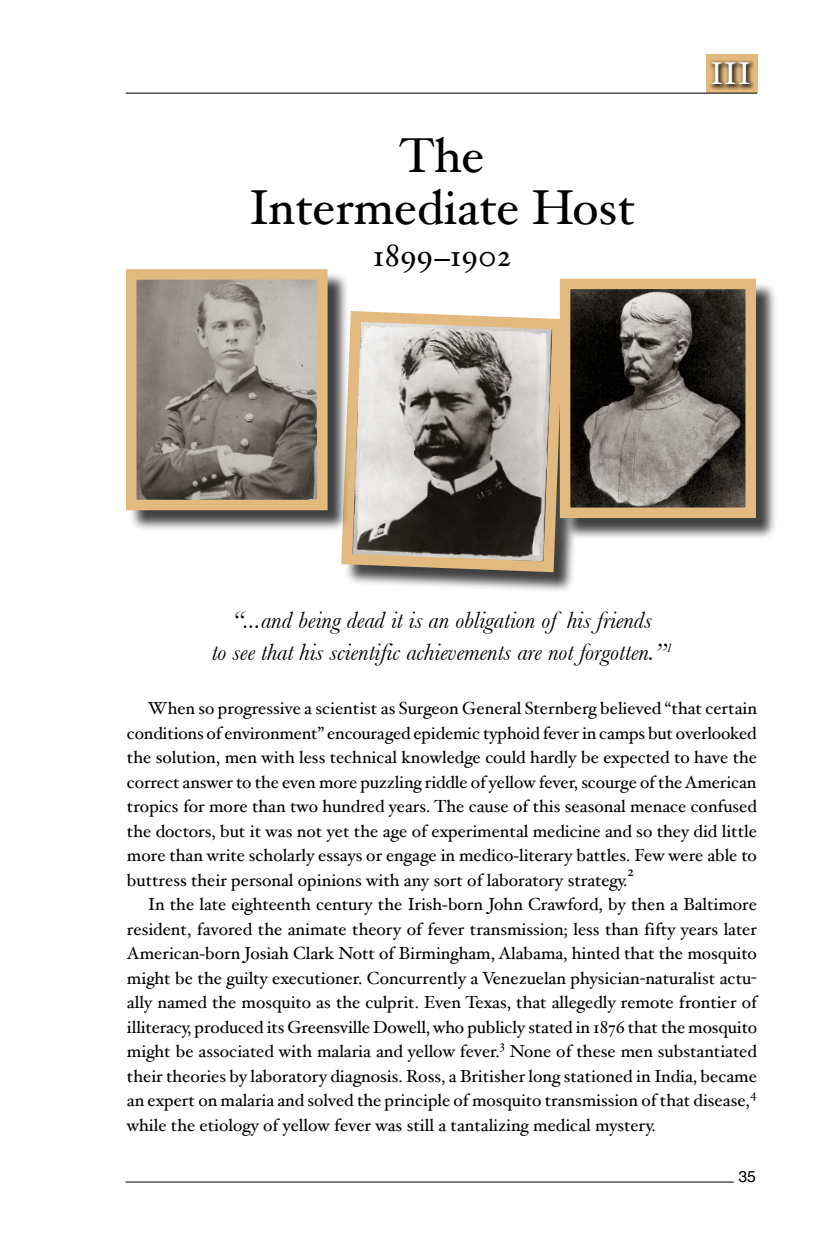
<style>
.page{position:relative;width:840px;height:1260px;background:#fff}
.page>*{position:absolute;margin:0;border:0;box-sizing:border-box;transform-origin:0 0}
.t1{font:49px/52.5px "Hoefler Text";color:#000;text-align:center}
.t2{font:31.5px "Hoefler Text";color:#000}
.t3{font:31.5px "Hoefler Text";color:#fff}
.t4{font:italic 24.5px/31.5px "Baskerville";color:#000;text-align:center}
.t5{font:17.5px/24.5px "Hoefler Text";color:#000;text-align:justify}
.t6{font:15.75px "Helvetica";color:#000}
.t7{font:14.7px "Hoefler Text";color:#000}
.t8{font:12.6px "Hoefler Text";color:#000}
</style>
<div class="page">
<hr style="left:126px;top:1182px;width:608px;height:1px;background:#000">
<div style="left:706px;top:55px;width:52px;height:38px;background:#e2b97e"></div>
<div style="left:706px;top:58px;width:48px;height:31px;background:#000;opacity:.75"></div>
<hr style="left:126px;top:93px;width:631px;height:1px;background:#000">
<div style="left:344px;top:314px;width:240px;height:279px;background:#000;opacity:.75"></div>
<svg style="left:341px;top:306px;width:228px;height:272px;background:#9e968a"></svg>
<div style="left:562px;top:281px;width:216px;height:259px;background:#000;opacity:.75"></div>
<img style="left:571px;top:290px;width:174px;height:217px">
<div style="left:560px;top:279px;width:196px;height:239px;border:10px solid #e2b97e"></div>
<div style="left:129px;top:272px;width:220px;height:260px;background:#000;opacity:.75"></div>
<img style="left:137px;top:280px;width:180px;height:219px">
<div style="left:126px;top:269px;width:202px;height:241px;border:10px solid #e2b97e"></div>
<h1 class="t1" style="left:249px;top:129px;width:388px">The<br>Intermediate Host</h1>
<h2 class="t2" style="left:373px;top:237px;width:140px">1899_1902</h2>
<h2 class="t3" style="left:710px;top:55px;width:43px">III</h2>
<h3 class="t4" style="left:212px;top:604px;width:462px">“...and being dead it is an obligation of his friends<br>to see that his scientific achievements are not forgotten.”<sup>1</sup></h3>
<p class="t5" style="left:127px;top:696px;width:632px;text-indent:21px">When so progressive a scientist as Surgeon General Sternberg believed “that certain conditions of environment” encouraged epidemic typhoid fever in camps but overlooked the solution, men with less technical knowledge could hardly be expected to have the correct answer to the even more puzzling riddle of yellow fever, scourge of the American tropics for more than two hundred years. The cause of this seasonal menace confused the doctors, but it was not yet the age of experimental medicine and so they did little more than write scholarly essays or engage in medico-literary battles. Few were able to buttress their personal opinions with any sort of laboratory strategy.</p>
<p class="t7" style="left:628px;top:862px;width:8px">2</p>
<p class="t5" style="left:127px;top:892px;width:632px;text-indent:21px">In the late eighteenth century the Irish-born John Crawford, by then a Baltimore resident, favored the animate theory of fever transmission; less than fifty years later American-born Josiah Clark Nott of Birmingham, Alabama, hinted that the mosquito might be the guilty executioner. Concurrently a Venezuelan physician-naturalist actu&shy;ally named the mosquito as the culprit. Even Texas, that allegedly remote frontier of illiteracy, produced its Greensville Dowell, who publicly stated in 1876 that the mosquito might be associated with malaria and yellow fever.</p>
<p class="t8" style="left:500px;top:1037px;width:7px">3</p>
<p class="t5" style="left:127px;top:1039px;width:631px;text-indent:383px">None of these men substantiated their theories by laboratory diagnosis. Ross, a Britisher long stationed in India, became an expert on malaria and solved the principle of mosquito transmission of that disease,</p>
<p class="t8" style="left:750px;top:1086px;width:8px">4</p>
<p class="t5" style="left:127px;top:1112px;width:530px">while the etiology of yellow fever was still a tantalizing medical mystery.</p>
<p class="t6" style="left:738px;top:1167px;width:19px">35</p>
</div>
